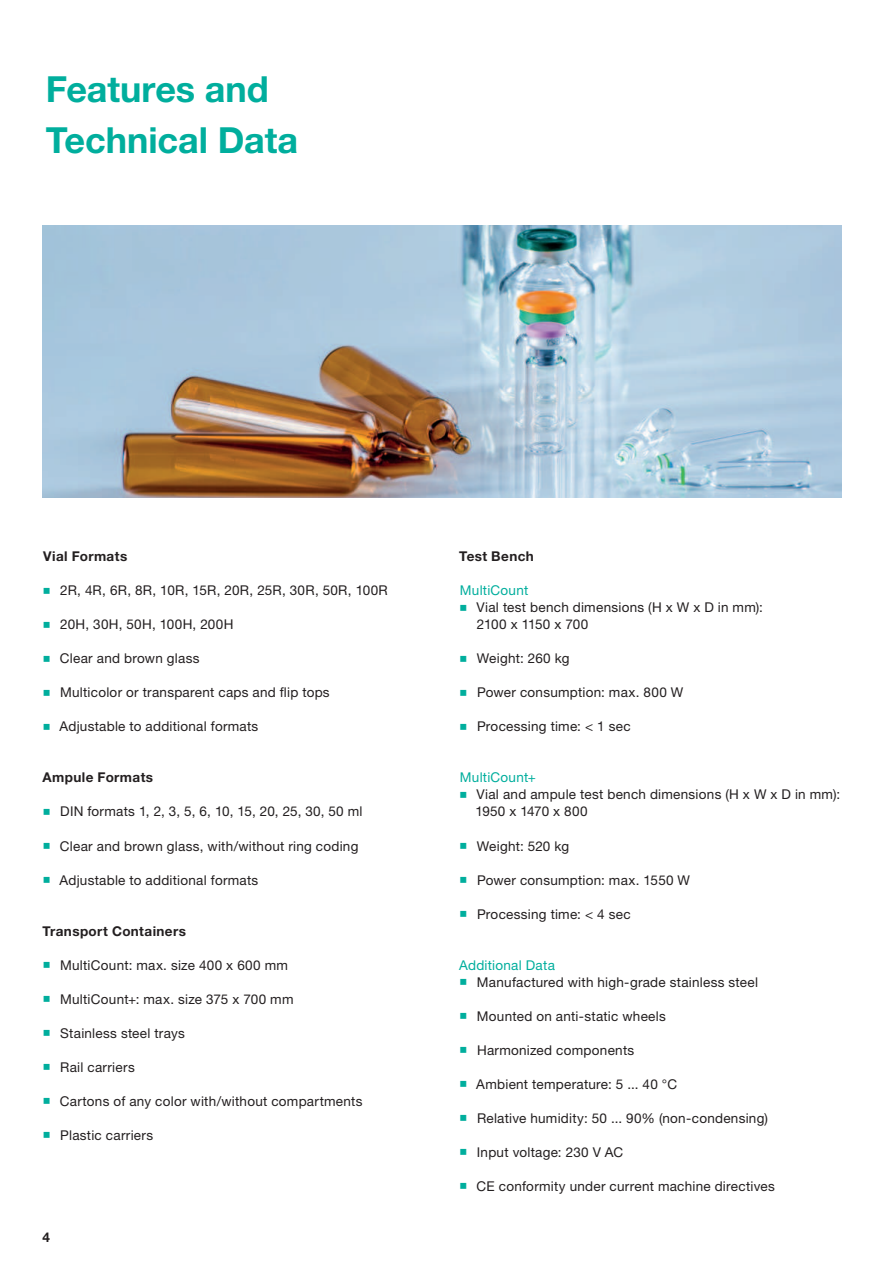
<style>
.page{position:relative;width:893px;height:1263px;background:#fff}
.page>*{position:absolute;margin:0;border:0;box-sizing:border-box;transform-origin:0 0}
.t1{font:700 36px/51px "Helvetica Neue LTW1 G";color:#00ae9d}
.t2{font:13.5px/17px "Helvetica Neue LTW1 G";letter-spacing:.02em;color:#231f20}
.t3{font:700 13.5px "Helvetica Neue LTW1 G";letter-spacing:.03em;color:#231f20}
.t4{font:13.5px "Helvetica Neue LTW1 G";letter-spacing:.02em;color:#00ae9d}
</style>
<div class="page">
<img style="left:43px;top:225px;width:799px;height:272px">
<h1 class="t1" style="left:46px;top:67px;width:254px">Features and<br>Technical Data</h1>
<p class="t3" style="left:43px;top:551px;width:86px">Vial Formats</p>
<p class="t2" style="left:60px;top:583px;width:329px">2R, 4R, 6R, 8R, 10R, 15R, 20R, 25R, 30R, 50R, 100R</p>
<p class="t2" style="left:60px;top:617px;width:175px">20H, 30H, 50H, 100H, 200H</p>
<p class="t2" style="left:60px;top:651px;width:141px">Clear and brown glass</p>
<p class="t2" style="left:60px;top:685px;width:271px">Multicolor or transparent caps and flip tops</p>
<p class="t2" style="left:60px;top:719px;width:200px">Adjustable to additional formats</p>
<p class="t3" style="left:42px;top:772px;width:112px">Ampule Formats</p>
<p class="t2" style="left:60px;top:804px;width:304px">DIN formats 1, 2, 3, 5, 6, 10, 15, 20, 25, 30, 50 ml</p>
<p class="t2" style="left:60px;top:838px;width:300px">Clear and brown glass, with/without ring coding</p>
<p class="t2" style="left:60px;top:872px;width:200px">Adjustable to additional formats</p>
<p class="t3" style="left:42px;top:926px;width:145px">Transport Containers</p>
<p class="t2" style="left:60px;top:957px;width:229px">MultiCount: max. size 400 x 600 mm</p>
<p class="t2" style="left:60px;top:991px;width:235px">MultiCount+: max. size 375 x 700 mm</p>
<p class="t2" style="left:60px;top:1025px;width:126px">Stainless steel trays</p>
<p class="t2" style="left:60px;top:1060px;width:76px">Rail carriers</p>
<p class="t2" style="left:60px;top:1094px;width:304px">Cartons of any color with/without compartments</p>
<p class="t2" style="left:60px;top:1128px;width:94px">Plastic carriers</p>
<p class="t3" style="left:43px;top:1232px;width:9px">4</p>
<p class="t3" style="left:459px;top:551px;width:76px">Test Bench</p>
<p class="t4" style="left:460px;top:585px;width:70px">MultiCount</p>
<p class="t2" style="left:477px;top:600px;width:288px">Vial test bench dimensions (H x W x D in mm):<br>2100 x 1150 x 700</p>
<p class="t2" style="left:477px;top:651px;width:94px">Weight: 260 kg</p>
<p class="t2" style="left:477px;top:685px;width:208px">Power consumption: max. 800 W</p>
<p class="t2" style="left:477px;top:719px;width:155px">Processing time: &lt; 1 sec</p>
<p class="t4" style="left:460px;top:773px;width:78px">MultiCount+</p>
<p class="t2" style="left:475px;top:787px;width:366px">Vial and ampule test bench dimensions (H x W x D in mm):<br>1950 x 1470 x 800</p>
<p class="t2" style="left:477px;top:838px;width:94px">Weight: 520 kg</p>
<p class="t2" style="left:477px;top:872px;width:215px">Power consumption: max. 1550 W</p>
<p class="t2" style="left:477px;top:906px;width:155px">Processing time: &lt; 4 sec</p>
<p class="t4" style="left:459px;top:960px;width:97px">Additional Data</p>
<p class="t2" style="left:477px;top:974px;width:283px">Manufactured with high-grade stainless steel</p>
<p class="t2" style="left:477px;top:1008px;width:190px">Mounted on anti-static wheels</p>
<p class="t2" style="left:477px;top:1042px;width:159px">Harmonized components</p>
<p class="t2" style="left:476px;top:1077px;width:202px">Ambient temperature: 5 ... 40 °C</p>
<p class="t2" style="left:477px;top:1111px;width:292px">Relative humidity: 50 ... 90% (non-condensing)</p>
<p class="t2" style="left:477px;top:1145px;width:148px">Input voltage: 230 V AC</p>
<p class="t2" style="left:477px;top:1179px;width:300px">CE conformity under current machine directives</p>
</div>
